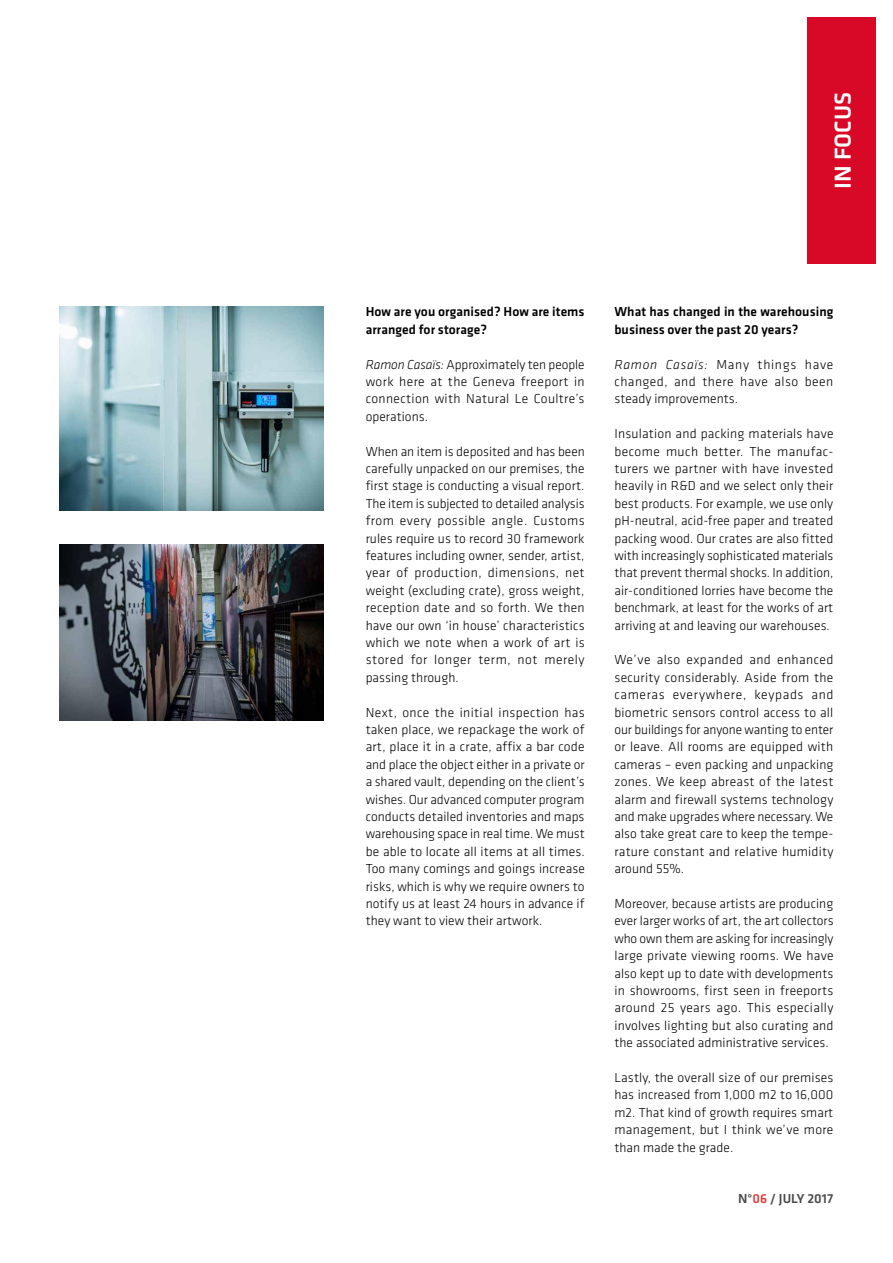
<style>
.page{position:relative;width:893px;height:1263px;background:#fff}
.page>*{position:absolute;margin:0;border:0;box-sizing:border-box;transform-origin:0 0}
.t1{font:500 24px "Klavika";color:#fff}
.t2{font:300 13.5px/17.4px "Klavika";letter-spacing:.005em;color:#000;text-align:justify}
.t3{font:500 13.5px/17.4px "Klavika";letter-spacing:.005em;color:#000}
.t4{font:500 13.5px "Klavika";letter-spacing:.005em;color:#4a4a49}
.s1{font-style:italic}
.s2{color:#dd403c}
</style>
<div class="page">
<div style="left:808px;top:17px;width:68px;height:247px;background:#d70926"></div>
<img style="left:60px;top:306px;width:263px;height:204px">
<img style="left:60px;top:544px;width:263px;height:176px">
<h1 class="t1" style="left:827px;top:189px;width:98px;rotate:-90deg">IN FOCUS</h1>
<p class="t3" style="left:366px;top:303px;width:220px">How are you organised? How are items arranged for storage?</p>
<p class="t2" style="left:366px;top:355px;width:220px"><span class="s1">Ramon Casaïs:</span> Approximately ten people work here at the Geneva freeport in connection with Natural Le Coultre’s operations.</p>
<p class="t2" style="left:366px;top:442px;width:221px">When an item is deposited and has been carefully unpacked on our premises, the first stage is conducting a visual report.<br>The item is subjected to detailed analysis from every possible angle. Customs rules require us to record 30 framework features including owner, sender, artist, year of production, dimensions, net weight (excluding crate), gross weight, reception date and so forth. We then have our own ‘in house’ characteristics which we note when a work of art is stored for longer term, not merely passing through.</p>
<p class="t2" style="left:366px;top:703px;width:221px">Next, once the initial inspection has taken place, we repackage the work of art, place it in a crate, affix a bar code and place the object either in a private or a shared vault, depending on the client’s wishes. Our advanced computer program conducts detailed inventories and maps warehousing space in real time. We must be able to locate all items at all times.<br>Too many comings and goings increase risks, which is why we require owners to notify us at least 24 hours in advance if they want to view their artwork.</p>
<p class="t3" style="left:614px;top:303px;width:220px">What has changed in the warehousing business over the past 20 years?</p>
<p class="t2" style="left:614px;top:355px;width:220px"><span class="s1">Ramon Casaïs:</span> Many things have changed, and there have also been steady improvements.</p>
<p class="t2" style="left:614px;top:425px;width:221px">Insulation and packing materials have become much better. The manufac&shy;turers we partner with have invested heavily in R&amp;D and we select only their best products. For example, we use only pH-neutral, acid-free paper and treated packing wood. Our crates are also fitted with increasingly sophisticated materials that prevent thermal shocks. In addition, air-conditioned lorries have become the benchmark, at least for the works of art arriving at and leaving our warehouses.</p>
<p class="t2" style="left:614px;top:651px;width:221px">We’ve also expanded and enhanced security considerably. Aside from the cameras everywhere, keypads and biometric sensors control access to all our buildings for anyone wanting to enter or leave. All rooms are equipped with cameras – even packing and unpacking zones. We keep abreast of the latest alarm and firewall systems technology and make upgrades where necessary. We also take great care to keep the tempe&shy;rature constant and relative humidity around 55%.</p>
<p class="t2" style="left:614px;top:895px;width:221px">Moreover, because artists are producing ever larger works of art, the art collectors who own them are asking for increasingly large private viewing rooms. We have also kept up to date with developments in showrooms, first seen in freeports around 25 years ago. This especially involves lighting but also curating and the associated administrative services.</p>
<p class="t2" style="left:614px;top:1069px;width:221px">Lastly, the overall size of our premises has increased from 1,000 m2 to 16,000 m2. That kind of growth requires smart management, but I think we’ve more than made the grade.</p>
<p class="t4" style="left:738px;top:1190px;width:97px">N°<span class="s2">06</span> / JULY 2017</p>
</div>
